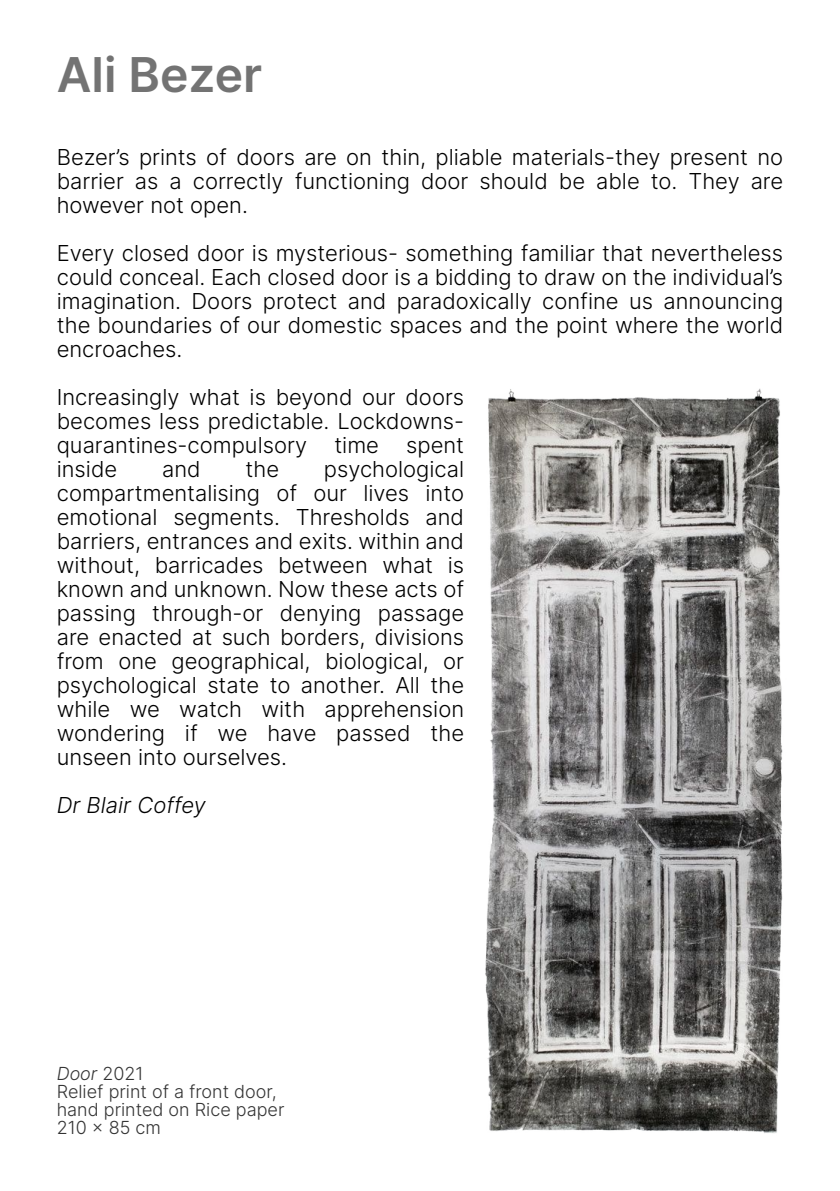
<style>
.page{position:relative;width:840px;height:1191px;background:#fff}
.page>*{position:absolute;margin:0;border:0;box-sizing:border-box;transform-origin:0 0}
.t1{font:600 48px "Inter";color:#737373}
.t2{font:300 22px/24px "Inter";color:#000;text-align:justify}
.t3{font:italic 300 22px "Inter";color:#000}
.t4{font:300 18px/18px "Inter";color:#333}
.s1{font-style:italic}
</style>
<div class="page">
<img style="left:485px;top:389px;width:298px;height:744px">
<h1 class="t1" style="left:57px;top:45px;width:207px">Ali Bezer</h1>
<p class="t2" style="left:57px;top:145px;width:727px">Bezer’s prints of doors are on thin, pliable materials-they present no barrier as a correctly functioning door should be able to. They are however not open.</p>
<p class="t2" style="left:57px;top:241px;width:727px">Every closed door is mysterious- something familiar that nevertheless could conceal. Each closed door is a bidding to draw on the individual’s imagination. Doors protect and paradoxically confine us announcing the boundaries of our domestic spaces and the point where the world encroaches.</p>
<p class="t2" style="left:57px;top:385px;width:408px">Increasingly what is beyond our doors becomes less predictable. Lockdowns&shy;quarantines-compulsory time spent inside</p>
<p class="t2" style="left:57px;top:457px;width:408px;text-indent:267px">psychological compartmentalising of our lives into emotional segments. Thresholds and barriers, entrances and exits. within and without, barricades between what is known and unknown. Now these acts of passing through-or denying passage are enacted at such borders, divisions from one geographical, biological, or psychological state to another. All the while we watch with apprehension wondering if we have passed the unseen into ourselves.</p>
<p class="t3" style="left:57px;top:792px;width:150px">Dr Blair Coffey</p>
<p class="t2" style="left:162px;top:457px;width:40px">and</p>
<p class="t2" style="left:245px;top:457px;width:35px">the</p>
<p class="t4" style="left:57px;top:1064px;width:229px"><span class="s1">Door</span> 2021<br>Relief print of a front door, hand printed on Rice paper<br>210 × 85 cm</p>
</div>
